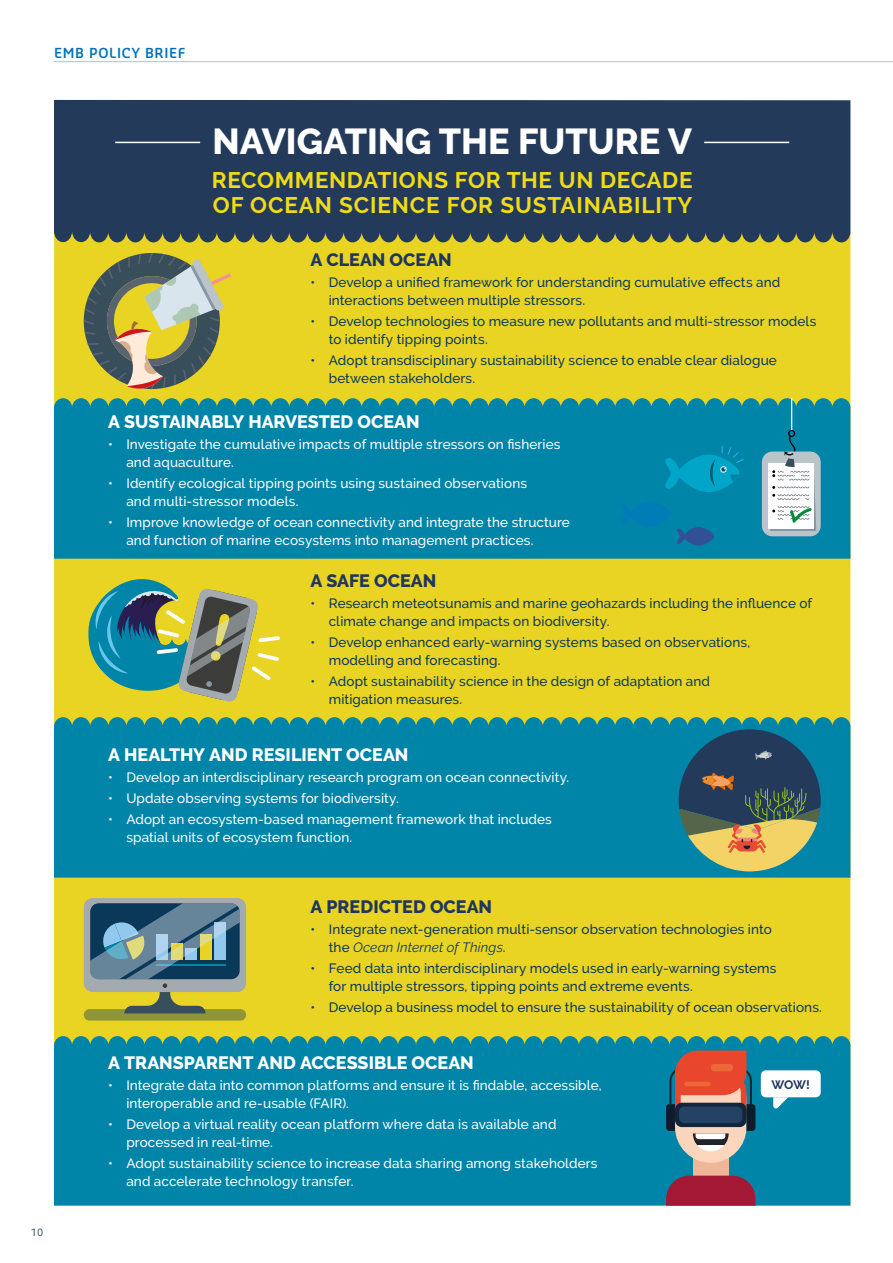
<style>
.page{position:relative;width:893px;height:1263px;background:#fff}
.page>*{position:absolute;margin:0;border:0;box-sizing:border-box;transform-origin:0 0}
.t1{font:800 36px "Raleway";color:#fff}
.t2{font:700 22.5px/25.5px "Raleway";letter-spacing:.03em;color:#eedb19}
.t3{font:800 17.85px "Raleway";color:#fff}
.t4{font:800 17.85px "Raleway";color:#20365d}
.t5{font:500 13.5px/18px "Raleway";letter-spacing:.01em;color:#0a3859}
.t6{font:500 13.5px/18px "Raleway";letter-spacing:.01em;color:#fff}
.t7{font:600 13.5px "Sansa Std";letter-spacing:.05em;color:#0071b9}
.t8{font:700 12.3px "Raleway";color:#20365d}
.t9{font:9.9px "Sansa Std";color:#355663}
.s1{font-weight:400;font-style:italic}
</style>
<div class="page">
<hr style="left:54px;top:61px;width:839px;height:1px;background:#95cbed">
<div style="left:54px;top:242px;width:796px;height:794px;background:#e9d424"></div>
<div style="left:54px;top:100px;width:796px;height:142px;background:#243a5a"></div>
<div style="left:54px;top:398px;width:796px;height:161px;background:#0085a8"></div>
<div style="left:54px;top:717px;width:796px;height:161px;background:#0085a8"></div>
<div style="left:54px;top:1036px;width:796px;height:169px;background:#0085a8"></div>
<hr style="left:115px;top:142px;width:85px;height:1px;background:#fff">
<hr style="left:704px;top:142px;width:85px;height:1px;background:#fff">
<div style="left:761px;top:1070px;width:60px;height:27px;background:#fff;border-radius:5px"></div>
<svg style="left:773px;top:1097px;width:15px;height:12px"></svg>
<div style="left:693px;top:1158px;width:36px;height:26px;background:#eeb798"></div>
<svg style="left:666px;top:1050px;width:89px;height:113px;background:#877071"></svg>
<hr style="left:684px;top:1082px;width:27px;height:4px;background:#ec6838;border-radius:2px">
<div style="left:711px;top:1064px;width:22px;height:7px;background:#ec6838;border-radius:4px"></div>
<svg style="left:666px;top:1175px;width:89px;height:30px;background:#932341"></svg>
<svg style="left:679px;top:729px;width:142px;height:142px;background:#516f6a"></svg>
<svg style="left:87px;top:565px;width:193px;height:137px;background:#8fa45e"></svg>
<svg style="left:84px;top:1009px;width:162px;height:12px"></svg>
<svg style="left:84px;top:898px;width:162px;height:115px;background:#748c80"></svg>
<div style="left:762px;top:451px;width:59px;height:85px;background:#bac4c9;border-radius:11px"></div>
<div style="left:768px;top:463px;width:46px;height:65px;background:#fff"></div>
<hr style="left:791px;top:398px;width:1px;height:33px;background:#fff">
<svg style="left:620px;top:502px;width:94px;height:44px;background:#057da8"></svg>
<svg style="left:664px;top:446px;width:80px;height:46px;background:#0194b7"></svg>
<svg style="left:770px;top:430px;width:46px;height:101px"></svg>
<svg style="left:84px;top:253px;width:147px;height:142px;background:#a5a25d"></svg>
<p class="t7" style="left:54px;top:44px;width:133px">EMB POLICY BRIEF</p>
<p class="t9" style="left:31px;top:1226px;width:14px">10</p>
<h1 class="t1" style="left:212px;top:121px;width:481px">NAVIGATING THE FUTURE V</h1>
<h2 class="t2" style="left:212px;top:167px;width:482px">RECOMMENDATIONS FOR THE UN DECADE<br>OF OCEAN SCIENCE FOR SUSTAINABILITY</h2>
<h3 class="t4" style="left:310px;top:250px;width:143px">A CLEAN OCEAN</h3>
<p class="t5" style="left:329px;top:273px;width:453px;text-indent:-18px">• Develop a unified framework for understanding cumulative effects and interactions between multiple stressors.</p>
<p class="t5" style="left:329px;top:312px;width:489px;text-indent:-18px">• Develop technologies to measure new pollutants and multi-stressor models to identify tipping points.</p>
<p class="t5" style="left:329px;top:351px;width:450px;text-indent:-18px">• Adopt transdisciplinary sustainability science to enable clear dialogue between stakeholders.</p>
<h3 class="t3" style="left:108px;top:412px;width:313px">A SUSTAINABLY HARVESTED OCEAN</h3>
<p class="t6" style="left:126px;top:435px;width:436px;text-indent:-18px">• Investigate the cumulative impacts of multiple stressors on fisheries and aquaculture.</p>
<p class="t6" style="left:126px;top:474px;width:402px;text-indent:-18px">• Identify ecological tipping points using sustained observations and multi-stressor models.</p>
<p class="t6" style="left:126px;top:513px;width:445px;text-indent:-18px">• Improve knowledge of ocean connectivity and integrate the structure and function of marine ecosystems into management practices.</p>
<h3 class="t4" style="left:310px;top:571px;width:127px">A SAFE OCEAN</h3>
<p class="t5" style="left:329px;top:594px;width:485px;text-indent:-18px">• Research meteotsunamis and marine geohazards including the influence of climate change and impacts on biodiversity.</p>
<p class="t5" style="left:329px;top:633px;width:423px;text-indent:-18px">• Develop enhanced early-warning systems based on observations, modelling and forecasting.</p>
<p class="t5" style="left:329px;top:672px;width:383px;text-indent:-18px">• Adopt sustainability science in the design of adaptation and mitigation measures.</p>
<h3 class="t3" style="left:108px;top:744px;width:302px">A HEALTHY AND RESILIENT OCEAN</h3>
<p class="t6" style="left:108px;top:768px;width:463px">• Develop an interdisciplinary research program on ocean connectivity.</p>
<p class="t6" style="left:108px;top:789px;width:292px">• Update observing systems for biodiversity.</p>
<p class="t6" style="left:126px;top:810px;width:427px;text-indent:-18px">• Adopt an ecosystem-based management framework that includes spatial units of ecosystem function.</p>
<h3 class="t4" style="left:310px;top:896px;width:183px">A PREDICTED OCEAN</h3>
<p class="t5" style="left:329px;top:920px;width:444px;text-indent:-18px">• Integrate next-generation multi-sensor observation technologies into the <span class="s1">Ocean Internet of Things</span>.</p>
<p class="t5" style="left:329px;top:959px;width:449px;text-indent:-18px">• Feed data into interdisciplinary models used in early-warning systems for multiple stressors, tipping points and extreme events.</p>
<p class="t5" style="left:310px;top:998px;width:513px">• Develop a business model to ensure the sustainability of ocean observations.</p>
<h3 class="t3" style="left:108px;top:1052px;width:367px">A TRANSPARENT AND ACCESSIBLE OCEAN</h3>
<p class="t6" style="left:126px;top:1076px;width:477px;text-indent:-18px">• Integrate data into common platforms and ensure it is findable, accessible, interoperable and re-usable (FAIR).</p>
<p class="t6" style="left:126px;top:1115px;width:432px;text-indent:-18px">• Develop a virtual reality ocean platform where data is available and processed in real-time.</p>
<p class="t6" style="left:126px;top:1154px;width:473px;text-indent:-18px">• Adopt sustainability science to increase data sharing among stakeholders and accelerate technology transfer.</p>
<p class="t8" style="left:772px;top:1078px;width:40px">WOW!</p>
</div>
